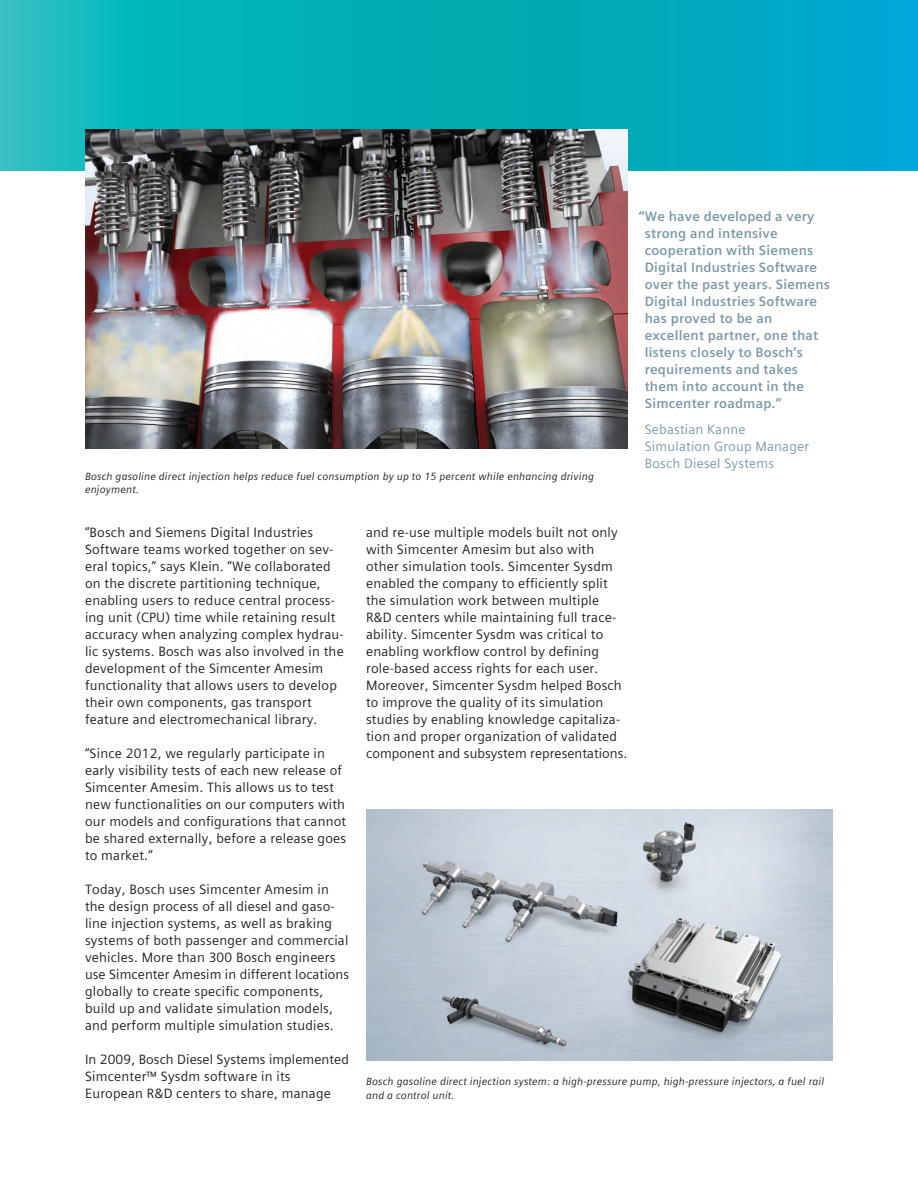
<style>
.page{position:relative;width:918px;height:1188px;background:#fff}
.page>*{position:absolute;margin:0;border:0;box-sizing:border-box;transform-origin:0 0}
.t1{font:13.5px/17px "Siemens Sans Global";letter-spacing:.015em;color:#231f20}
.t2{font:700 13.5px/17px "Siemens Sans Global";letter-spacing:.015em;color:#7b99a9}
.t3{font:13.5px/17px "Siemens Sans Global";letter-spacing:.015em;color:#7b99a9}
.t4{font:italic 10.5px/13.5px "Siemens Sans Global";letter-spacing:.015em;color:#231f20}
</style>
<div class="page">
<svg style="left:0;top:0;width:918px;height:170px;background:#05adbc"></svg>
<img style="left:85px;top:130px;width:543px;height:319px">
<img style="left:366px;top:809px;width:467px;height:252px">
<p class="t4" style="left:85px;top:469px;width:510px">Bosch gasoline direct injection helps reduce fuel consumption by up to 15 percent while enhancing driving enjoyment.</p>
<p class="t2" style="left:645px;top:208px;width:187px;text-indent:-6px">“We have developed a very strong and intensive cooperation with Siemens<br>Digital Industries Software over the past years. Siemens<br>Digital Industries Software has proved to be an excellent partner, one that listens closely to Bosch’s requirements and takes them into account in the<br>Simcenter roadmap.”</p>
<p class="t3" style="left:645px;top:421px;width:166px">Sebastian Kanne<br>Simulation Group Manager<br>Bosch Diesel Systems</p>
<p class="t1" style="left:85px;top:524px;width:260px">“Bosch and Siemens Digital Industries Software teams worked together on sev&shy;eral topics,” says Klein. “We collaborated on the discrete partitioning technique, enabling users to reduce central process&shy;ing unit (CPU) time while retaining result accuracy when analyzing complex hydrau&shy;lic systems. Bosch was also involved in the development of the Simcenter Amesim functionality that allows users to develop their own components, gas transport feature and electromechanical library.</p>
<p class="t1" style="left:85px;top:745px;width:263px">“Since 2012, we regularly participate in early visibility tests of each new release of Simcenter Amesim. This allows us to test new functionalities on our computers with our models and configurations that cannot be shared externally, before a release goes to market.”</p>
<p class="t1" style="left:85px;top:881px;width:266px">Today, Bosch uses Simcenter Amesim in the design process of all diesel and gaso&shy;line injection systems, as well as braking systems of both passenger and commercial vehicles. More than 300 Bosch engineers use Simcenter Amesim in different locations globally to create specific components, build up and validate simulation models, and perform multiple simulation studies.</p>
<p class="t1" style="left:85px;top:1051px;width:265px">In 2009, Bosch Diesel Systems implemented<br>Simcenter™ Sysdm software in its<br>European R&amp;D centers to share, manage</p>
<p class="t1" style="left:366px;top:524px;width:263px">and re-use multiple models built not only with Simcenter Amesim but also with other simulation tools. Simcenter Sysdm enabled the company to efficiently split the simulation work between multiple R&amp;D centers while maintaining full trace&shy;ability. Simcenter Sysdm was critical to enabling workflow control by defining role-based access rights for each user.<br>Moreover, Simcenter Sysdm helped Bosch to improve the quality of its simulation studies by enabling knowledge capitaliza&shy;tion and proper organization of validated component and subsystem representations.</p>
<p class="t4" style="left:366px;top:1075px;width:460px">Bosch gasoline direct injection system: a high-pressure pump, high-pressure injectors, a fuel rail and a control unit.</p>
</div>
